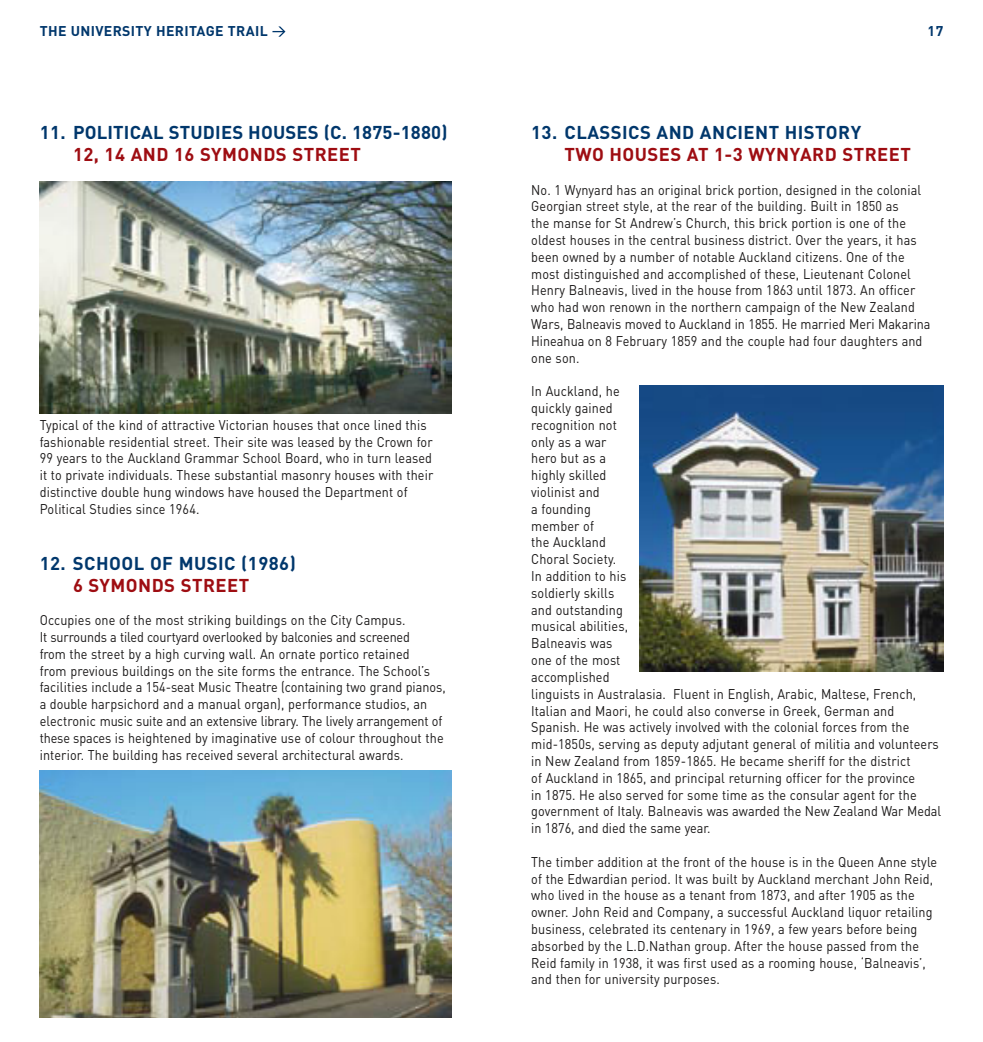
<style>
.page{position:relative;width:983px;height:1042px;background:#fff}
.page>*{position:absolute;margin:0;border:0;box-sizing:border-box;transform-origin:0 0}
.t1{font:700 18.38px "FFDIN";letter-spacing:.025em;color:#00376c}
.t2{font:700 18.38px "FFDIN";letter-spacing:.025em;color:#9e0d12}
.t3{font:14px/16.8px "FFDIN";letter-spacing:.01em;color:#1a1818;scale:.9 1}
.Body{font:700 14px "FFDIN";letter-spacing:.025em;color:#00376c}
</style>
<div class="page">
<img style="left:40px;top:182px;width:411px;height:231px">
<img style="left:39px;top:770px;width:412px;height:247px">
<img style="left:639px;top:386px;width:304px;height:285px">
<svg style="left:272px;top:26px;width:13px;height:11px"></svg>
<p class="Body" style="left:40px;top:22px;width:229px">THE UNIVERSITY HERITAGE TRAIL</p>
<p class="t1" style="left:40px;top:120px;width:409px">11. POLITICAL STUDIES HOUSES (C. 1875-1880)</p>
<p class="t2" style="left:73px;top:142px;width:289px">12, 14 AND 16 SYMONDS STREET</p>
<p class="t3" style="left:40px;top:416px;width:439px">Typical of the kind of attractive Victorian houses that once lined this fashionable residential street. Their site was leased by the Crown for 99 years to the Auckland Grammar School Board, who in turn leased it to private individuals. These substantial masonry houses with their distinctive double hung windows have housed the Department of Political Studies since 1964.</p>
<p class="t1" style="left:40px;top:551px;width:257px">12. SCHOOL OF MUSIC (1986)</p>
<p class="t2" style="left:73px;top:573px;width:178px">6 SYMONDS STREET</p>
<p class="t3" style="left:40px;top:611px;width:408px">Occupies one of the most striking buildings on the City Campus.</p>
<p class="t3" style="left:40px;top:628px;width:452px">It surrounds a tiled courtyard overlooked by balconies and screened<br>from the street by a high curving wall. An ornate portico retained<br>from previous buildings on the site forms the entrance. The School’s facilities include a 154-seat Music Theatre (containing two grand pianos, a double harpsichord and a manual organ), performance studios, an electronic music suite and an extensive library. The lively arrangement of these spaces is heightened by imaginative use of colour throughout the interior. The building has received several architectural awards.</p>
<p class="Body" style="left:927px;top:22px;width:17px">17</p>
<p class="t1" style="left:531px;top:120px;width:331px">13. CLASSICS AND ANCIENT HISTORY</p>
<p class="t2" style="left:564px;top:142px;width:348px">TWO HOUSES AT 1-3 WYNYARD STREET</p>
<p class="t3" style="left:531px;top:181px;width:445px">No. 1 Wynyard has an original brick portion, designed in the colonial Georgian street style, at the rear of the building. Built in 1850 as<br>the manse for St Andrew’s Church, this brick portion is one of the oldest houses in the central business district. Over the years, it has been owned by a number of notable Auckland citizens. One of the most distinguished and accomplished of these, Lieutenant Colonel Henry Balneavis, lived in the house from 1863 until 1873. An officer who had won renown in the northern campaign of the New Zealand Wars, Balneavis moved to Auckland in 1855. He married Meri Makarina Hineahua on 8 February 1859 and the couple had four daughters and one son.</p>
<p class="t3" style="left:531px;top:383px;width:457px">In Auckland, he<br>quickly gained<br>recognition not<br>only as a war<br>hero but as a<br>highly skilled<br>violinist and<br>a founding<br>member of<br>the Auckland<br>Choral Society.<br>In addition to his<br>soldierly skills<br>and outstanding<br>musical abilities,<br>Balneavis was<br>one of the most<br>accomplished<br>linguists in Australasia. Fluent in English, Arabic, Maltese, French,<br>Italian and Maori, he could also converse in Greek, German and<br>Spanish. He was actively involved with the colonial forces from the mid-1850s, serving as deputy adjutant general of militia and volunteers in New Zealand from 1859-1865. He became sheriff for the district<br>of Auckland in 1865, and principal returning officer for the province<br>in 1875. He also served for some time as the consular agent for the government of Italy. Balneavis was awarded the New Zealand War Medal in 1876, and died the same year.</p>
<p class="t3" style="left:531px;top:853px;width:452px">The timber addition at the front of the house is in the Queen Anne style of the Edwardian period. It was built by Auckland merchant John Reid, who lived in the house as a tenant from 1873, and after 1905 as the owner. John Reid and Company, a successful Auckland liquor retailing business, celebrated its centenary in 1969, a few years before being absorbed by the L.D.Nathan group. After the house passed from the Reid family in 1938, it was first used as a rooming house, ‘Balneavis’, and then for university purposes.</p>
</div>
